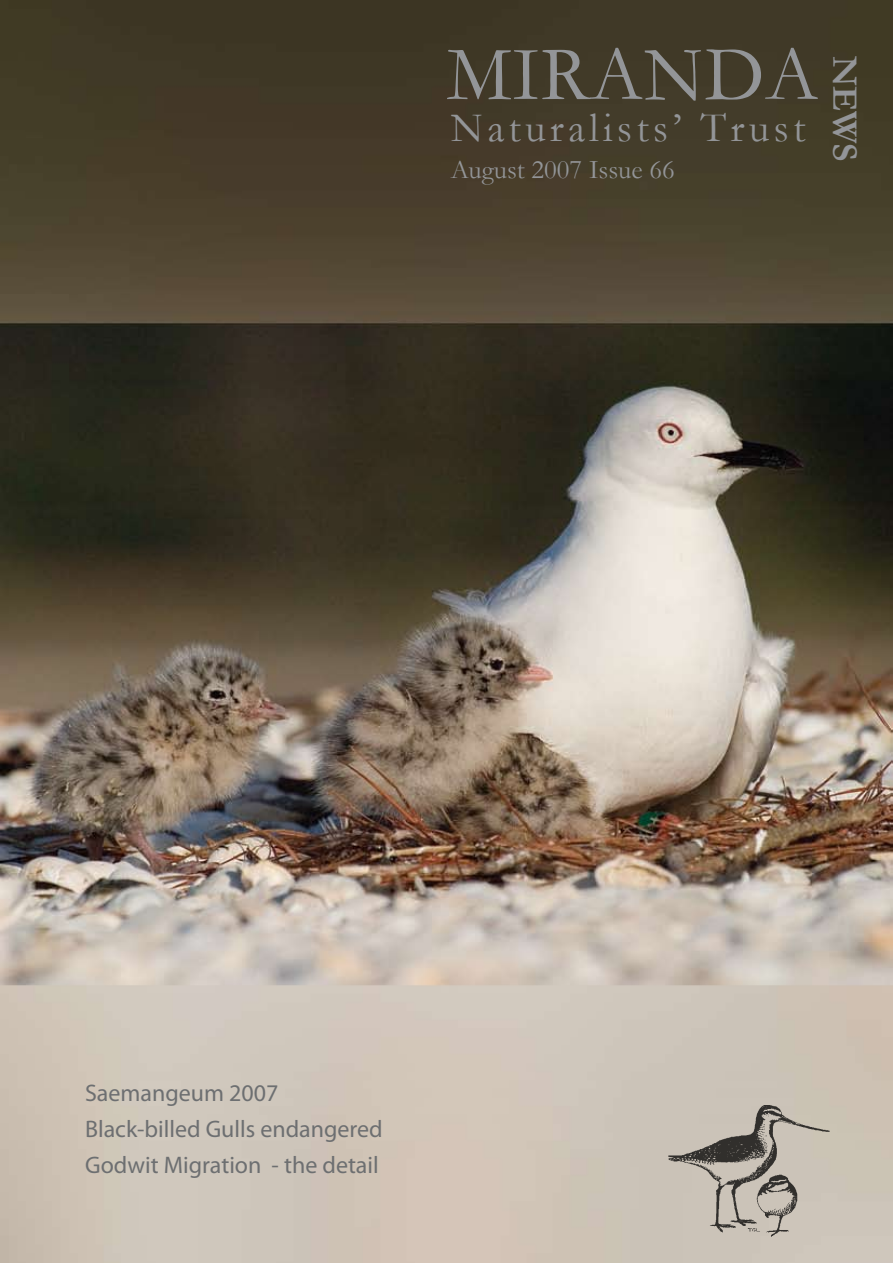
<style>
.page{position:relative;width:893px;height:1263px;background:#fff}
.page>*{position:absolute;margin:0;border:0;box-sizing:border-box;transform-origin:0 0}
.t1{font:78px "Garamond";letter-spacing:.01em;color:#939598}
.t2{font:42px "Garamond";letter-spacing:.1em;color:#939598}
.t3{font:700 36px "Garamond";color:#939598}
.t4{font:27px "Garamond";color:#939598}
.t5{font:24px/36px "Myriad Pro";color:#6d6f71}
</style>
<div class="page">
<img style="left:0;top:0;width:893px;height:1263px">
<img style="left:668px;top:1106px;width:161px;height:130px">
<h1 class="t1" style="left:446px;top:22px;width:373px">MIRANDA</h1>
<h2 class="t2" style="left:451px;top:99px;width:356px">Naturalists’ Trust</h2>
<p class="t4" style="left:451px;top:151px;width:226px">August 2007 Issue 66</p>
<h3 class="t3" style="left:869px;top:56px;width:107px;rotate:90deg">News</h3>
<p class="t5" style="left:85px;top:1074px;width:299px">Saemangeum 2007<br>Black-billed Gulls endangered<br>Godwit Migration - the detail</p>
</div>
